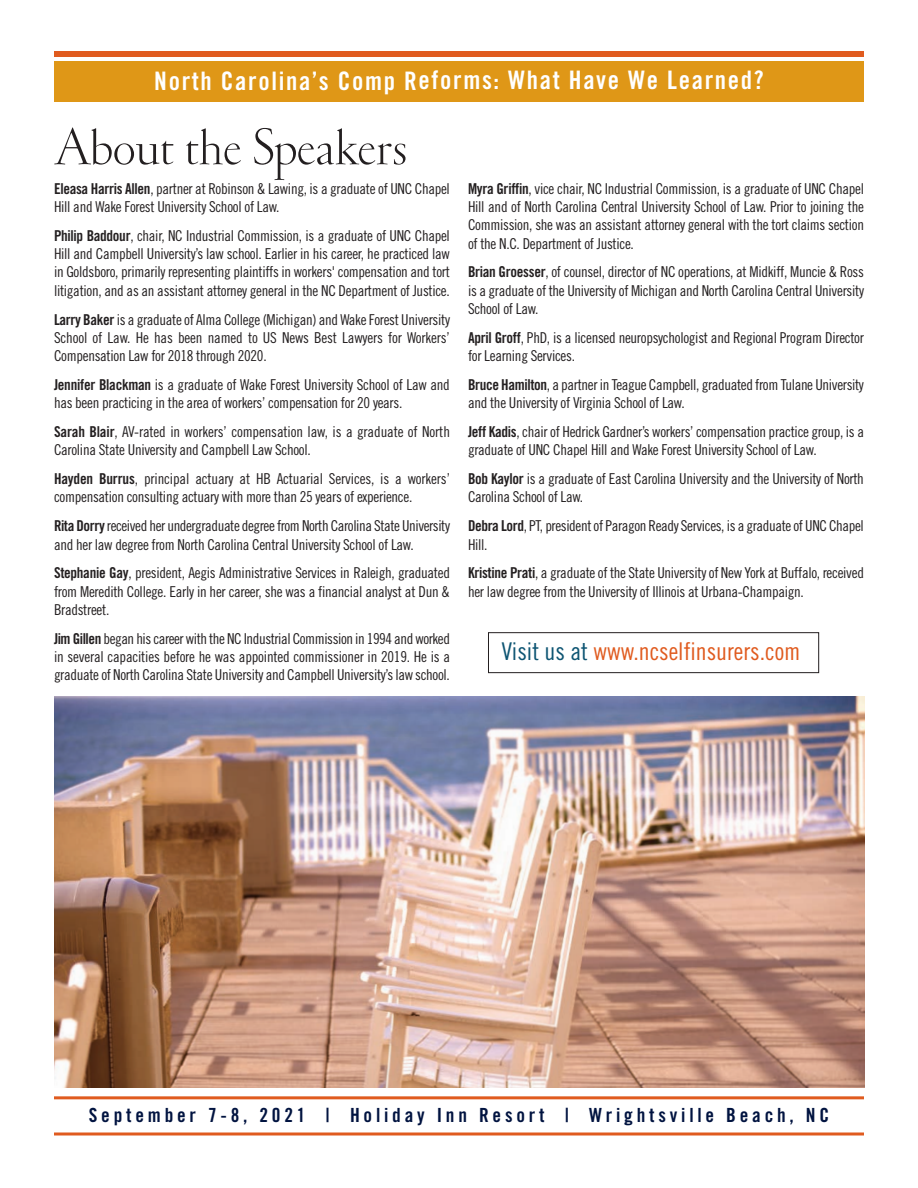
<style>
.page{position:relative;width:918px;height:1188px;background:#fff}
.page>*{position:absolute;margin:0;border:0;box-sizing:border-box;transform-origin:0 0}
.t1{font:300 52.5px "Garamond";color:#231f20}
.t2{font:25.5px "Trade Gothic Bold Cond Twenty";letter-spacing:.065em;color:#fff}
.t3{font:24.45px "Trade Gothic Cond Eighteen";color:#e05b1f}
.t4{font:19.5px "Trade Gothic Bold Cond Twenty";letter-spacing:.195em;color:#001340}
.t5{font:15px/18.3px "Trade Gothic Cond Eighteen";letter-spacing:-.02em;color:#231f20}
.s1{font-family:"Trade Gothic Bold Cond Twenty"}
.s2{color:#0e5573}
</style>
<div class="page">
<img style="left:54px;top:696px;width:810px;height:392px">
<div style="left:488px;top:632px;width:331px;height:41px;border:1px solid #231f20"></div>
<div style="left:54px;top:62px;width:810px;height:40px;background:#df9717"></div>
<div style="left:54px;top:51px;width:810px;height:6px;background:#e05b1f"></div>
<hr style="left:54px;top:1096px;width:810px;height:3px;background:#e05b1f">
<svg style="left:54px;top:1132px;width:810px;height:4px;background:#e78356"></svg>
<h2 class="t2" style="left:154px;top:71px;width:611px">North Carolina’s Comp Reforms: What Have We Learned?</h2>
<h1 class="t1" style="left:54px;top:128px;width:355px">About the Speakers</h1>
<p class="t5" style="left:54px;top:180px;width:397px"><span class="s1">Eleasa Harris Allen</span>, partner at Robinson &amp; Lawing, is a graduate of UNC Chapel<br>Hill and Wake Forest University School of Law.</p>
<p class="t5" style="left:54px;top:228px;width:398px;text-align:justify"><span class="s1">Philip Baddour</span>, chair, NC Industrial Commission, is a graduate of UNC Chapel Hill and Campbell University’s law school. Earlier in his career, he practiced law in Goldsboro, primarily representing plaintiffs in workers' compensation and tort litigation, and as an assistant attorney general in the NC Department of Justice.</p>
<p class="t5" style="left:54px;top:311px;width:398px;text-align:justify"><span class="s1">Larry Baker</span> is a graduate of Alma College (Michigan) and Wake Forest University School of Law. He has been named to US News Best Lawyers for Workers’ Compensation Law for 2018 through 2020.</p>
<p class="t5" style="left:54px;top:377px;width:397px"><span class="s1">Jennifer Blackman</span> is a graduate of Wake Forest University School of Law and has been practicing in the area of workers’ compensation for 20 years.</p>
<p class="t5" style="left:54px;top:424px;width:397px"><span class="s1">Sarah Blair</span>, AV-rated in workers’ compensation law, is a graduate of North<br>Carolina State University and Campbell Law School.</p>
<p class="t5" style="left:54px;top:471px;width:397px"><span class="s1">Hayden Burrus</span>, principal actuary at HB Actuarial Services, is a workers’ compensation consulting actuary with more than 25 years of experience.</p>
<p class="t5" style="left:54px;top:518px;width:398px"><span class="s1">Rita Dorry</span> received her undergraduate degree from North Carolina State University and her law degree from North Carolina Central University School of Law.</p>
<p class="t5" style="left:54px;top:565px;width:397px;text-align:justify"><span class="s1">Stephanie Gay</span>, president, Aegis Administrative Services in Raleigh, graduated from Meredith College. Early in her career, she was a financial analyst at Dun &amp; Bradstreet.</p>
<p class="t5" style="left:54px;top:630px;width:398px;text-align:justify"><span class="s1">Jim Gillen</span> began his career with the NC Industrial Commission in 1994 and worked in several capacities before he was appointed commissioner in 2019. He is a graduate of North Carolina State University and Campbell University’s law school.</p>
<p class="t5" style="left:468px;top:180px;width:398px;text-align:justify"><span class="s1">Myra Griffin</span>, vice chair, NC Industrial Commission, is a graduate of UNC Chapel Hill and of North Carolina Central University School of Law. Prior to joining the Commission, she was an assistant attorney general with the tort claims section of the N.C. Department of Justice.</p>
<p class="t5" style="left:468px;top:264px;width:397px;text-align:justify"><span class="s1">Brian Groesser</span>, of counsel, director of NC operations, at Midkiff, Muncie &amp; Ross is a graduate of the University of Michigan and North Carolina Central University School of Law.</p>
<p class="t5" style="left:468px;top:330px;width:397px"><span class="s1">April Groff</span>, PhD, is a licensed neuropsychologist and Regional Program Director for Learning Services.</p>
<p class="t5" style="left:468px;top:377px;width:397px"><span class="s1">Bruce Hamilton</span>, a partner in Teague Campbell, graduated from Tulane University and the University of Virginia School of Law.</p>
<p class="t5" style="left:468px;top:424px;width:398px"><span class="s1">Jeff Kadis</span>, chair of Hedrick Gardner’s workers’ compensation practice group, is a graduate of UNC Chapel Hill and Wake Forest University School of Law.</p>
<p class="t5" style="left:468px;top:471px;width:397px"><span class="s1">Bob Kaylor</span> is a graduate of East Carolina University and the University of North<br>Carolina School of Law.</p>
<p class="t5" style="left:468px;top:518px;width:397px"><span class="s1">Debra Lord</span>, PT, president of Paragon Ready Services, is a graduate of UNC Chapel<br>Hill.</p>
<p class="t5" style="left:468px;top:565px;width:397px"><span class="s1">Kristine Prati</span>, a graduate of the State University of New York at Buffalo, received her law degree from the University of Illinois at Urbana-Champaign.</p>
<h3 class="t3" style="left:502px;top:642px;width:301px"><span class="s2">Visit us at</span> www.ncselfinsurers.com</h3>
<h3 class="t4" style="left:89px;top:1108px;width:742px">September 7-8, 2021 | Holiday Inn Resort | Wrightsville Beach, NC</h3>
</div>
